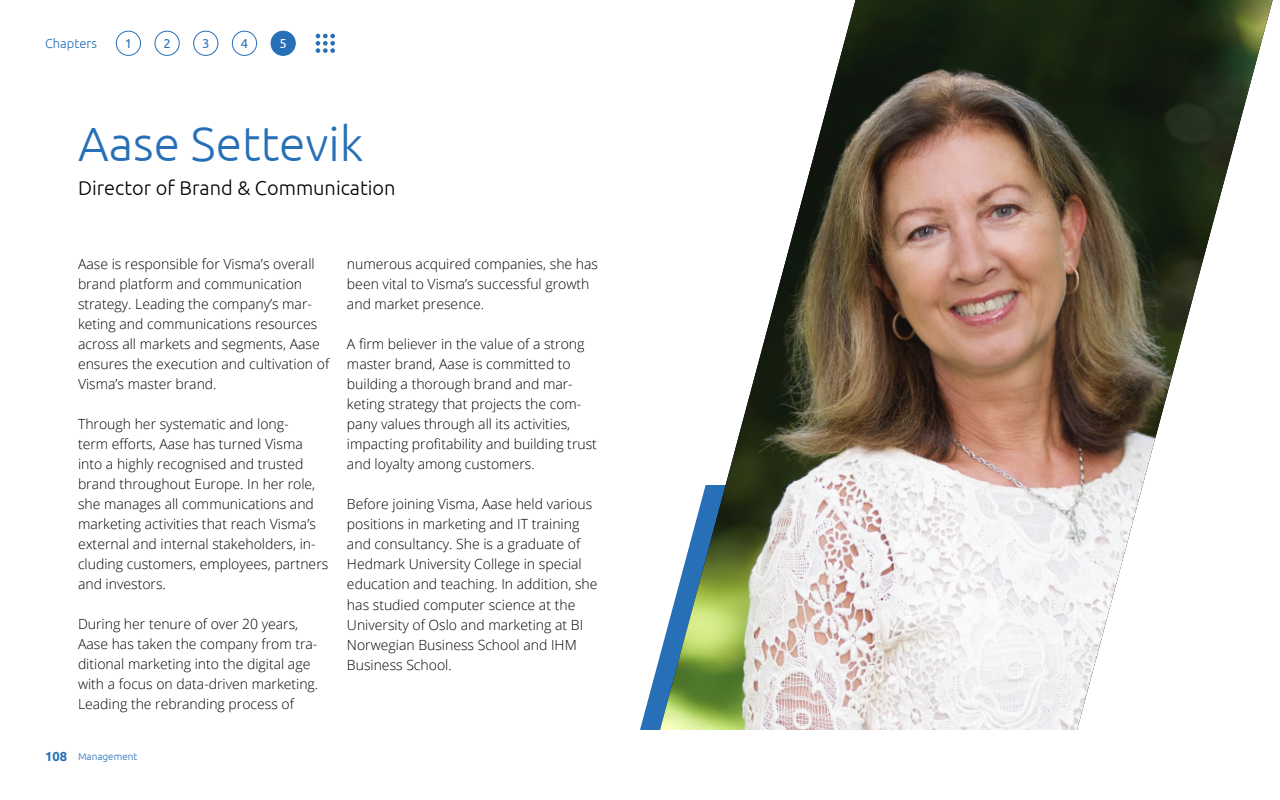
<style>
.page{position:relative;width:1280px;height:800px;background:#fff}
.page>*{position:absolute;margin:0;border:0;box-sizing:border-box;transform-origin:0 0}
.t1{font:300 48px "Ubuntu";color:#2770b7}
.t2{font:300 20px "Ubuntu";color:#000}
.t3{font:300 14px/20px "Open Sans";color:#000}
.t4{font:300 13px "Ubuntu";color:#2770b7}
.t5{font:13px "Ubuntu";color:#2770b7}
.t6{font:700 13px "Ubuntu";color:#2770b7}
.t7{font:13px "Ubuntu";color:#fff}
.t8{font:300 10px "Ubuntu";color:#2770b7}
</style>
<div class="page">
<svg style="left:640px;top:655px;width:20px;height:75px"></svg>
<img style="left:660px;top:0;width:613px;height:730px">
<div style="left:193px;top:31px;width:25px;height:25px;border:1px solid #2770b7;border-radius:50%"></div>
<div style="left:232px;top:31px;width:25px;height:25px;border:1px solid #2770b7;border-radius:50%"></div>
<div style="left:116px;top:31px;width:25px;height:25px;border:1px solid #2770b7;border-radius:50%"></div>
<svg style="left:316px;top:34px;width:19px;height:19px"></svg>
<div style="left:271px;top:31px;width:24px;height:24px;background:#2770b7;border-radius:50%"></div>
<div style="left:271px;top:31px;width:25px;height:25px;border:1px solid #2770b7;border-radius:50%"></div>
<div style="left:155px;top:31px;width:24px;height:25px;border:1px solid #2770b7;border-radius:50%"></div>
<p class="t4" style="left:45px;top:35px;width:54px">Chapters</p>
<p class="t5" style="left:125px;top:35px;width:9px">1</p>
<p class="t5" style="left:163px;top:35px;width:9px">2</p>
<p class="t5" style="left:202px;top:35px;width:9px">3</p>
<p class="t5" style="left:241px;top:35px;width:9px">4</p>
<p class="t7" style="left:279px;top:35px;width:9px">5</p>
<h1 class="t1" style="left:78px;top:115px;width:287px">Aase Settevik</h1>
<h2 class="t2" style="left:78px;top:175px;width:319px">Director of Brand &amp; Communication</h2>
<p class="t3" style="left:78px;top:254px;width:253px">Aase is responsible for Visma’s overall brand platform and communication strategy. Leading the company’s mar&shy;keting and communications resources across all markets and segments, Aase ensures the execution and cultivation of Visma’s master brand.</p>
<p class="t3" style="left:78px;top:414px;width:252px">Through her systematic and long-<br>term efforts, Aase has turned Visma into a highly recognised and trusted brand throughout Europe. In her role, she manages all communications and marketing activities that reach Visma’s external and internal stakeholders, in&shy;cluding customers, employees, partners and investors.</p>
<p class="t3" style="left:78px;top:614px;width:242px">During her tenure of over 20 years, Aase has taken the company from tra&shy;ditional marketing into the digital age with a focus on data-driven marketing.<br>Leading the rebranding process of</p>
<p class="t6" style="left:45px;top:749px;width:24px">108</p>
<p class="t8" style="left:78px;top:750px;width:61px">Management</p>
<p class="t3" style="left:347px;top:254px;width:253px">numerous acquired companies, she has been vital to Visma’s successful growth and market presence.</p>
<p class="t3" style="left:347px;top:334px;width:251px">A firm believer in the value of a strong master brand, Aase is committed to building a thorough brand and mar&shy;keting strategy that projects the com&shy;pany values through all its activities, impacting profitability and building trust and loyalty among customers.</p>
<p class="t3" style="left:347px;top:494px;width:252px">Before joining Visma, Aase held various positions in marketing and IT training and consultancy. She is a graduate of Hedmark University College in special education and teaching. In addition, she has studied computer science at the University of Oslo and marketing at BI Norwegian Business School and IHM Business School.</p>
</div>
